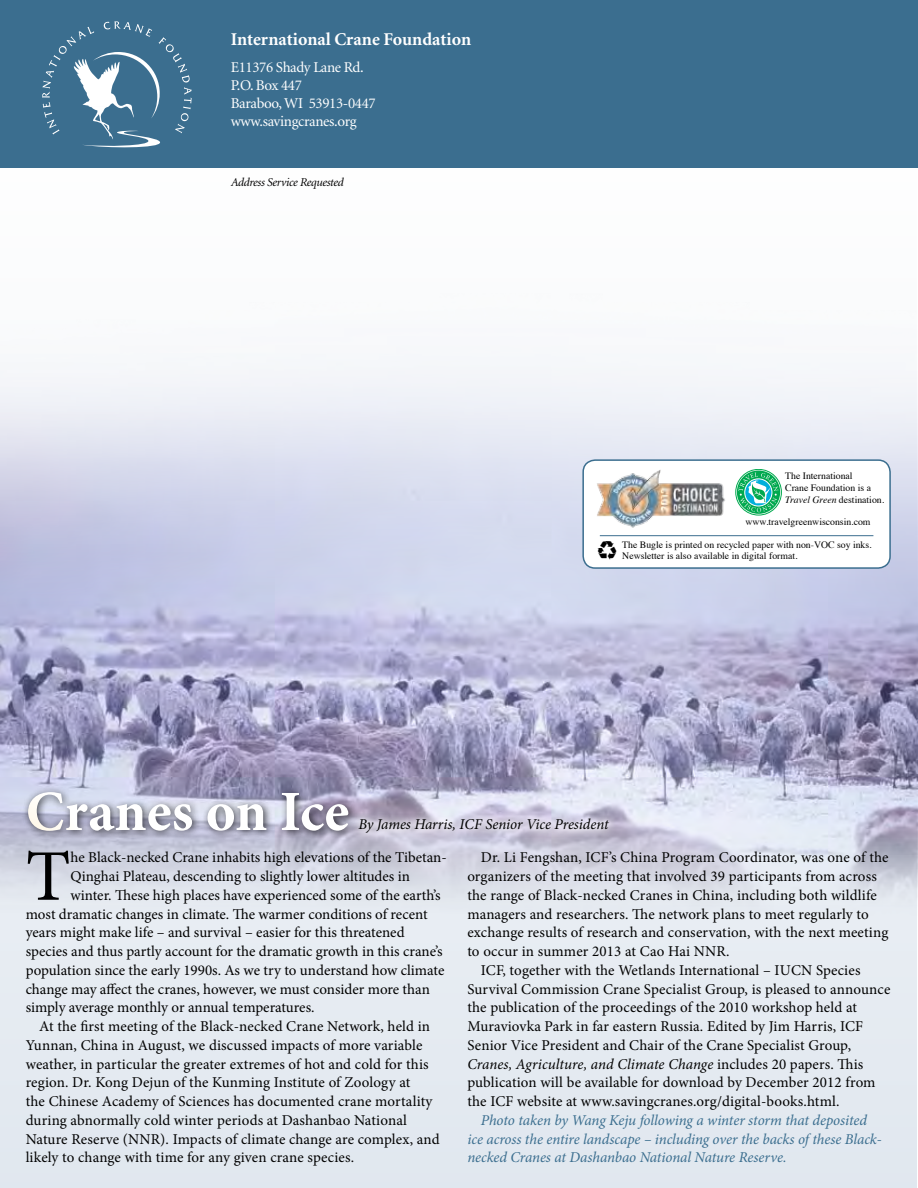
<style>
.page{position:relative;width:918px;height:1188px;background:#fff}
.page>*{position:absolute;margin:0;border:0;box-sizing:border-box;transform-origin:0 0}
.t1{font:72.75px "Minion Pro";color:#000}
.t2{font:700 57px "Minion Pro";color:#fff}
.t3{font:18.6px "Recycle";color:#000}
.t4{font:700 18px "Minion";color:#fff}
.t5{font:15px "Minion Pro";letter-spacing:.005em;color:#000}
.t6{font:italic 15px/18.8px "Minion Pro";letter-spacing:-.01em;color:#3b6e8f}
.t7{font:italic 15px "Minion Pro";letter-spacing:-.005em;color:#000}
.t8{font:15px/18px "Minion";letter-spacing:-.025em;color:#fff}
.t9{font:italic 12px "Minion";letter-spacing:-.025em;color:#000}
.t10{font:9.75px/11.7px "Times";color:#000}
.s1{font-style:italic}
.s2{font-style:normal}
</style>
<div class="page">
<img style="left:0;top:361px;width:918px;height:827px">
<div style="left:583px;top:460px;width:307px;height:108px;background:#fff;border-radius:12px"></div>
<div style="left:582px;top:459px;width:309px;height:110px;border:2px solid #3b6e8f;border-radius:12px"></div>
<svg style="left:737px;top:471px;width:43px;height:43px"></svg>
<div style="left:735px;top:469px;width:47px;height:46px;border:1px solid #00a94f;border-radius:50%"></div>
<svg style="left:738px;top:473px;width:40px;height:39px;background:#52c59d"></svg>
<hr style="left:600px;top:535px;width:273px;height:1px;background:#3b6e8f">
<img style="left:597px;top:470px;width:128px;height:58px">
<div style="left:0;top:0;width:918px;height:167px;background:#3b6e8f"></div>
<svg style="left:42px;top:21px;width:150px;height:128px;background:#527f9c"></svg>
<div style="left:348px;top:808px;width:268px;height:33px;background:#fff;opacity:.75"></div>
<div style="left:21px;top:785px;width:336px;height:54px;background:#000;opacity:.75"></div>
<p class="t4" style="left:231px;top:30px;width:242px">International Crane Foundation</p>
<p class="t8" style="left:231px;top:58px;width:146px">E11376 Shady Lane Rd.<br>P.O. Box 447<br>Baraboo, WI 53913-0447 www.savingcranes.org</p>
<p class="t9" style="left:231px;top:176px;width:114px">Address Service Requested</p>
<p class="t10" style="left:785px;top:469px;width:101px">The International<br>Crane Foundation is a<br><span class="s1">Travel Green</span> destination.</p>
<p class="t10" style="left:746px;top:515px;width:127px">www.travelgreenwisconsin.com</p>
<p class="t10" style="left:622px;top:538px;width:251px">The Bugle is printed on recycled paper with non-VOC soy inks.<br>Newsletter is also available in digital format.</p>
<p class="t3" style="left:597px;top:541px;width:22px">C</p>
<h2 class="t2" style="left:26px;top:772px;width:325px">Cranes on Ice</h2>
<p class="t7" style="left:358px;top:814px;width:252px">By James Harris, ICF Senior Vice President</p>
<h1 class="t1" style="left:26px;top:828px;width:46px">T</h1>
<p class="t5" style="left:71px;top:847px;width:378px">he Black-necked Crane inhabits high elevations of the Tibetan-</p>
<p class="t5" style="left:71px;top:866px;width:341px">Qinghai Plateau, descending to slightly lower altitudes in</p>
<p class="t5" style="left:71px;top:885px;width:372px">winter. These high places have experienced some of the earth’s</p>
<p class="t5" style="left:26px;top:904px;width:403px">most dramatic changes in climate. The warmer conditions of recent</p>
<p class="t5" style="left:26px;top:922px;width:380px">years might make life – and survival – easier for this threatened</p>
<p class="t5" style="left:26px;top:941px;width:418px">species and thus partly account for the dramatic growth in this crane’s</p>
<p class="t5" style="left:26px;top:960px;width:420px">population since the early 1990s. As we try to understand how climate</p>
<p class="t5" style="left:26px;top:979px;width:406px">change may affect the cranes, however, we must consider more than</p>
<p class="t5" style="left:26px;top:997px;width:290px">simply average monthly or annual temperatures.</p>
<p class="t5" style="left:39px;top:1016px;width:392px">At the first meeting of the Black-necked Crane Network, held in</p>
<p class="t5" style="left:26px;top:1035px;width:398px">Yunnan, China in August, we discussed impacts of more variable</p>
<p class="t5" style="left:26px;top:1054px;width:404px">weather, in particular the greater extremes of hot and cold for this</p>
<p class="t5" style="left:26px;top:1072px;width:386px">region. Dr. Kong Dejun of the Kunming Institute of Zoology at</p>
<p class="t5" style="left:26px;top:1091px;width:408px">the Chinese Academy of Sciences has documented crane mortality</p>
<p class="t5" style="left:26px;top:1110px;width:383px">during abnormally cold winter periods at Dashanbao National</p>
<p class="t5" style="left:26px;top:1129px;width:415px">Nature Reserve (NNR). Impacts of climate change are complex, and</p>
<p class="t5" style="left:26px;top:1147px;width:330px">likely to change with time for any given crane species.</p>
<p class="t5" style="left:481px;top:847px;width:409px">Dr. Li Fengshan, ICF’s China Program Coordinator, was one of the</p>
<p class="t5" style="left:467px;top:866px;width:411px">organizers of the meeting that involved 39 participants from across</p>
<p class="t5" style="left:467px;top:885px;width:411px">the range of Black-necked Cranes in China, including both wildlife</p>
<p class="t5" style="left:467px;top:904px;width:403px">managers and researchers. The network plans to meet regularly to</p>
<p class="t5" style="left:467px;top:922px;width:423px">exchange results of research and conservation, with the next meeting</p>
<p class="t5" style="left:467px;top:941px;width:264px">to occur in summer 2013 at Cao Hai NNR.</p>
<p class="t5" style="left:481px;top:960px;width:381px">ICF, together with the Wetlands International – IUCN Species</p>
<p class="t5" style="left:467px;top:979px;width:425px">Survival Commission Crane Specialist Group, is pleased to announce</p>
<p class="t5" style="left:467px;top:997px;width:391px">the publication of the proceedings of the 2010 workshop held at</p>
<p class="t5" style="left:467px;top:1016px;width:397px">Muraviovka Park in far eastern Russia. Edited by Jim Harris, ICF</p>
<p class="t5" style="left:467px;top:1035px;width:385px">Senior Vice President and Chair of the Crane Specialist Group,</p>
<p class="t7" style="left:467px;top:1053px;width:398px">Cranes, Agriculture, and Climate Change <span class="s2">includes 20 papers. This</span></p>
<p class="t5" style="left:467px;top:1072px;width:410px">publication will be available for download by December 2012 from</p>
<p class="t5" style="left:467px;top:1091px;width:374px">the ICF website at www.savingcranes.org/digital-books.html.</p>
<p class="t6" style="left:467px;top:1111px;width:416px;text-indent:14px">Photo taken by Wang Keju following a winter storm that deposited ice across the entire landscape – including over the backs of these Black&shy;necked Cranes at Dashanbao National Nature Reserve.</p>
</div>
